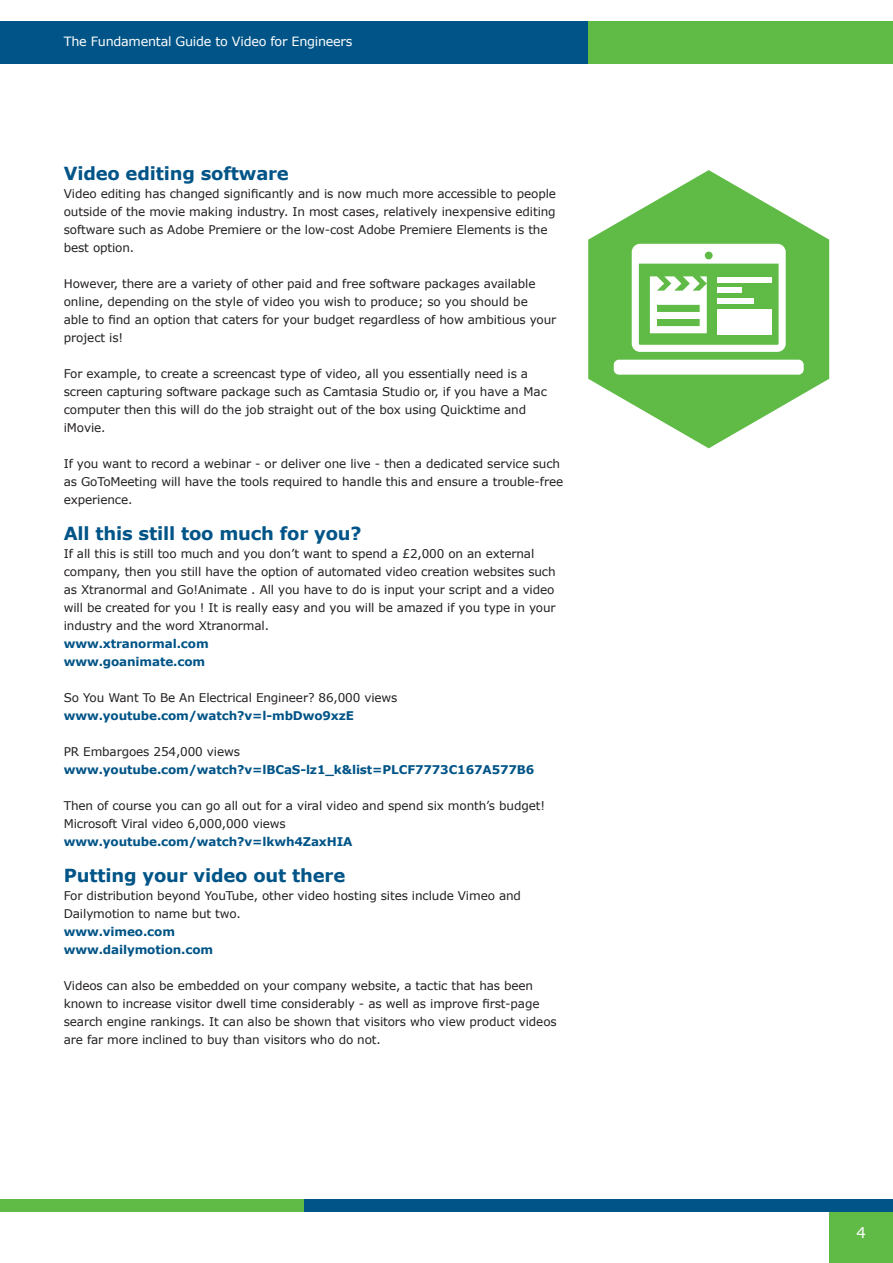
<style>
.page{position:relative;width:893px;height:1263px;background:#fff}
.page>*{position:absolute;margin:0;border:0;box-sizing:border-box;transform-origin:0 0}
.t1{font:700 18px "Verdana";letter-spacing:-.01em;color:#005487}
.t2{font:15px "Verdana";color:#fff}
.t3{font:12.75px "Verdana";letter-spacing:-.02em;color:#fff}
.t4{font:12px/18px "Verdana";letter-spacing:-.01em;color:#231f20}
.t5{font:700 12px/18px "Verdana";letter-spacing:-.01em;color:#005487}
</style>
<div class="page">
<div style="left:829px;top:1200px;width:64px;height:63px;background:#60bb46"></div>
<div style="left:0;top:21px;width:588px;height:43px;background:#005487"></div>
<div style="left:588px;top:21px;width:305px;height:43px;background:#60bb46"></div>
<div style="left:0;top:1199px;width:305px;height:13px;background:#60bb46"></div>
<div style="left:305px;top:1199px;width:588px;height:13px;background:#005487"></div>
<svg style="left:588px;top:170px;width:241px;height:278px;fill:#60bb46"></svg>
<div style="left:614px;top:360px;width:190px;height:15px;background:#fff;border-radius:5px"></div>
<svg style="left:632px;top:244px;width:154px;height:108px"></svg>
<div style="left:717px;top:277px;width:54px;height:5px;background:#fff"></div>
<div style="left:717px;top:288px;width:25px;height:5px;background:#fff"></div>
<div style="left:717px;top:298px;width:37px;height:5px;background:#fff"></div>
<div style="left:717px;top:309px;width:54px;height:25px;background:#fff"></div>
<p class="t3" style="left:64px;top:33px;width:290px">The Fundamental Guide to Video for Engineers</p>
<h1 class="t1" style="left:64px;top:162px;width:227px">Video editing software</h1>
<p class="t4" style="left:64px;top:185px;width:494px">Video editing has changed significantly and is now much more accessible to people outside of the movie making industry. In most cases, relatively inexpensive editing software such as Adobe Premiere or the low-cost Adobe Premiere Elements is the best option.</p>
<p class="t4" style="left:64px;top:275px;width:494px">However, there are a variety of other paid and free software packages available online, depending on the style of video you wish to produce; so you should be<br>able to find an option that caters for your budget regardless of how ambitious your project is!</p>
<p class="t4" style="left:64px;top:365px;width:485px">For example, to create a screencast type of video, all you essentially need is a screen capturing software package such as Camtasia Studio or, if you have a Mac computer then this will do the job straight out of the box using Quicktime and iMovie.</p>
<p class="t4" style="left:64px;top:455px;width:501px">If you want to record a webinar - or deliver one live - then a dedicated service such as GoToMeeting will have the tools required to handle this and ensure a trouble-free experience.</p>
<h1 class="t1" style="left:64px;top:522px;width:299px">All this still too much for you?</h1>
<p class="t4" style="left:64px;top:545px;width:493px">If all this is still too much and you don’t want to spend a £2,000 on an external company, then you still have the option of automated video creation websites such as Xtranormal and Go!Animate . All you have to do is input your script and a video will be created for you ! It is really easy and you will be amazed if you type in your industry and the word Xtranormal.</p>
<p class="t5" style="left:64px;top:635px;width:146px">www.xtranormal.com www.goanimate.com</p>
<p class="t4" style="left:64px;top:689px;width:335px">So You Want To Be An Electrical Engineer? 86,000 views</p>
<p class="t5" style="left:64px;top:707px;width:292px">www.youtube.com/watch?v=l-mbDwo9xzE</p>
<p class="t4" style="left:64px;top:743px;width:178px">PR Embargoes 254,000 views</p>
<p class="t5" style="left:64px;top:761px;width:472px">www.youtube.com/watch?v=lBCaS-lz1_k&amp;list=PLCF7773C167A577B6</p>
<p class="t4" style="left:64px;top:797px;width:483px">Then of course you can go all out for a viral video and spend six month’s budget!<br>Microsoft Viral video 6,000,000 views</p>
<p class="t5" style="left:64px;top:833px;width:290px">www.youtube.com/watch?v=lkwh4ZaxHIA</p>
<h1 class="t1" style="left:64px;top:864px;width:283px">Putting your video out there</h1>
<p class="t4" style="left:64px;top:887px;width:459px">For distribution beyond YouTube, other video hosting sites include Vimeo and<br>Dailymotion to name but two.</p>
<p class="t5" style="left:64px;top:923px;width:151px">www.vimeo.com www.dailymotion.com</p>
<p class="t4" style="left:64px;top:977px;width:494px">Videos can also be embedded on your company website, a tactic that has been known to increase visitor dwell time considerably - as well as improve first-page search engine rankings. It can also be shown that visitors who view product videos are far more inclined to buy than visitors who do not.</p>
<p class="t2" style="left:856px;top:1223px;width:11px">4</p>
</div>
